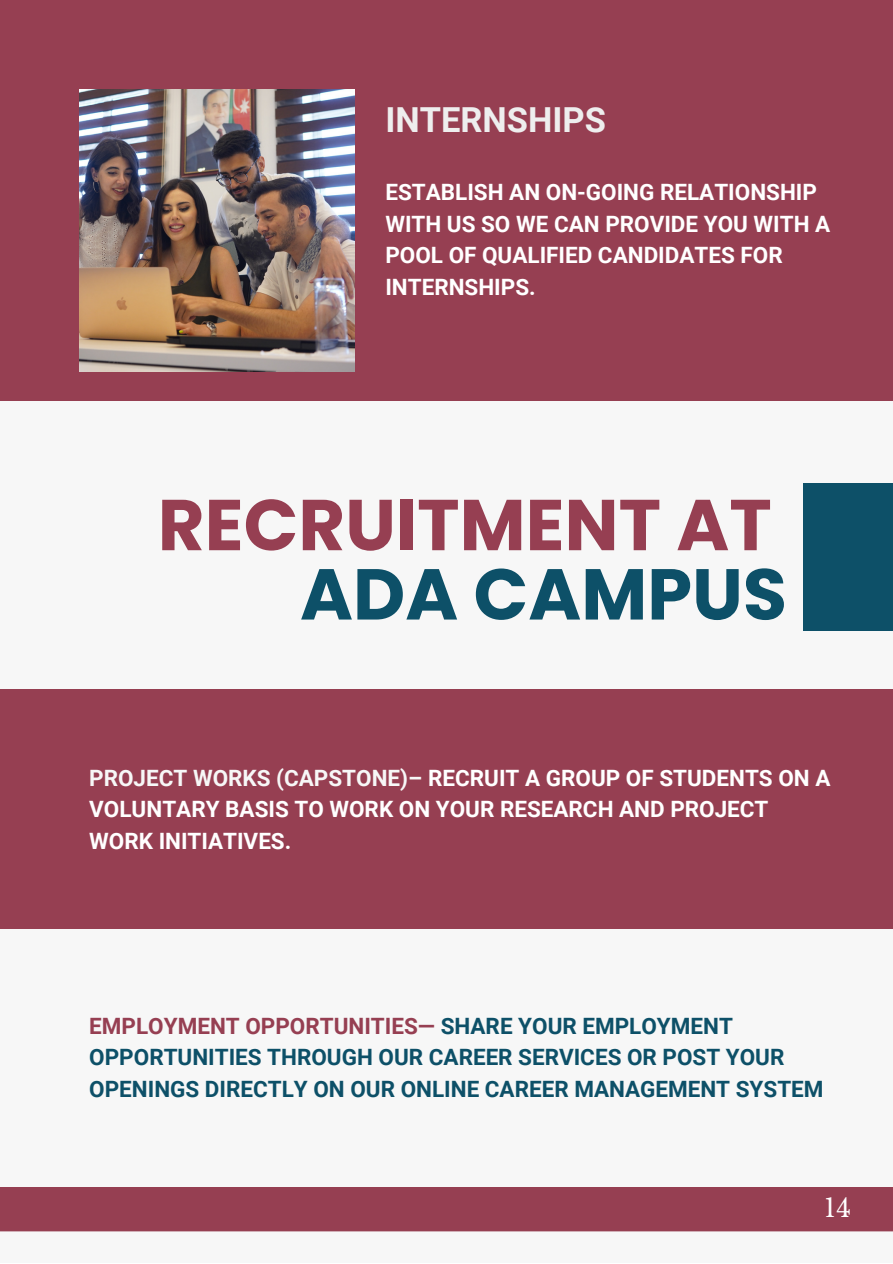
<style>
.page{position:relative;width:893px;height:1264px;background:#fff}
.page>*{position:absolute;margin:0;border:0;box-sizing:border-box;transform-origin:0 0}
.t1{font:700 71.85px "Poppins";color:#963f52}
.t2{font:700 71.85px "Poppins";color:#0d5068}
.t3{font:700 34.5px "Roboto";color:#eee}
.t4{font:25.05px "Libre Baskerville";color:#fff}
.t5{font:700 22.5px/31.5px "Roboto";color:#fff}
.t6{font:700 22.5px/31.5px "Roboto";color:#0d5068}
.s1{color:#f7f7f7}
.s2{color:#963f52}
</style>
<div class="page">
<div style="left:0;top:0;width:892px;height:1262px;background:#f7f7f7"></div>
<div style="left:0;top:0;width:892px;height:400px;background:#963f52"></div>
<div style="left:0;top:1187px;width:892px;height:44px;background:#963f52"></div>
<div style="left:0;top:689px;width:892px;height:240px;background:#963f52"></div>
<div style="left:803px;top:483px;width:89px;height:148px;background:#0d5068"></div>
<img style="left:80px;top:89px;width:274px;height:282px">
<p class="t3" style="left:385px;top:100px;width:222px">INTERNSHIPS</p>
<p class="t5" style="left:385px;top:177px;width:446px">ESTABLISH AN ON-GOING RELATIONSHIP<br>WITH US SO WE CAN PROVIDE YOU WITH A<br>POOL OF QUALIFIED CANDIDATES FOR<br>INTERNSHIPS.</p>
<p class="t1" style="left:158px;top:475px;width:615px">RECRUITMENT AT</p>
<p class="t2" style="left:300px;top:544px;width:488px">ADA CAMPUS</p>
<p class="t5" style="left:89px;top:762px;width:742px"><span class="s1">PROJECT WORKS (CAPSTONE)–</span> RECRUIT A GROUP OF STUDENTS ON A<br>VOLUNTARY BASIS TO WORK ON YOUR RESEARCH AND PROJECT<br>WORK INITIATIVES.</p>
<p class="t6" style="left:89px;top:1010px;width:735px"><span class="s2">EMPLOYMENT OPPORTUNITIES—</span> SHARE YOUR EMPLOYMENT<br>OPPORTUNITIES THROUGH OUR CAREER SERVICES OR POST YOUR<br>OPENINGS DIRECTLY ON OUR ONLINE CAREER MANAGEMENT SYSTEM</p>
<p class="t4" style="left:824px;top:1192px;width:28px">14</p>
</div>
